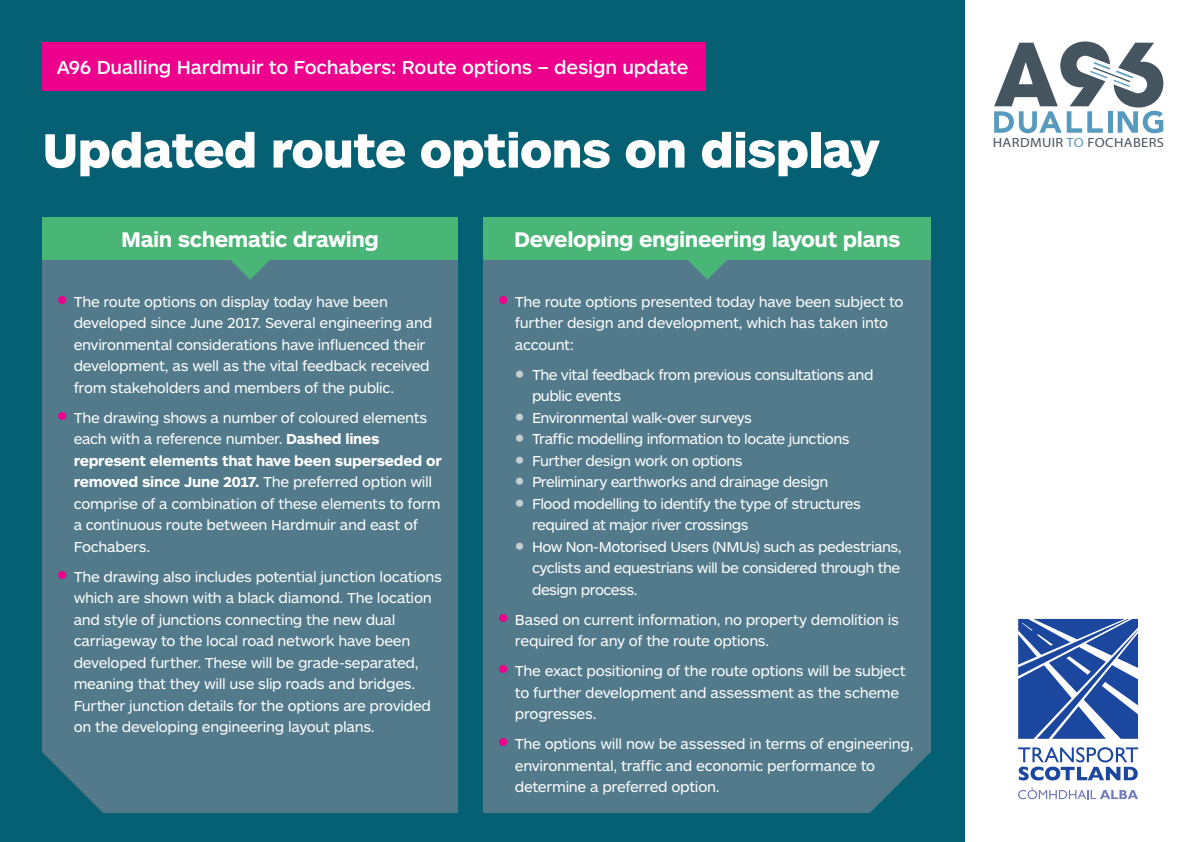
<style>
.page{position:relative;width:1192px;height:842px;background:#046072}
.page>*{position:absolute;margin:0;border:0;box-sizing:border-box;transform-origin:0 0}
.t1{font:900 50px "ARS Maquette Pro";letter-spacing:-.015em;color:#fff}
.t2{font:700 22px "ARS Maquette Pro";letter-spacing:-.02em;color:#fff}
.t3{font:500 19.5px "ARS Maquette Pro";letter-spacing:-.01em;color:#fff}
.t4{font:15px/21.5px "ARS Maquette Pro";letter-spacing:-.02em;color:#fff}
.t5{font:15px "ARS Maquette Pro";letter-spacing:-.04em;color:#fff}
.t6{font:13.3px "Myriad Pro";letter-spacing:.025em;color:#455560;scale:1.09 1}
.s1{font-size:30px;color:#ec008c}
.s2{font-weight:700}
.s3{font-size:26.5px;color:#c5ced4}
.s4{color:#569bbe}
</style>
<div class="page">
<div style="left:965px;top:0;width:227px;height:842px;background:#fff"></div>
<svg style="left:1018px;top:747px;width:120px;height:33px"></svg>
<svg style="left:1018px;top:787px;width:120px;height:12px"></svg>
<svg style="left:1018px;top:619px;width:120px;height:120px"></svg>
<svg style="left:994px;top:41px;width:169px;height:92px"></svg>
<div style="left:43px;top:43px;width:663px;height:48px;background:#ec008c"></div>
<div style="left:43px;top:259px;width:415px;height:554px;background:#527a8a"></div>
<div style="left:484px;top:259px;width:447px;height:554px;background:#527a8a"></div>
<div style="left:43px;top:217px;width:415px;height:42px;background:#49b678"></div>
<div style="left:484px;top:217px;width:447px;height:42px;background:#49b678"></div>
<svg style="left:230px;top:259px;width:41px;height:21px"></svg>
<svg style="left:687px;top:259px;width:41px;height:21px"></svg>
<svg style="left:42px;top:746px;width:61px;height:67px"></svg>
<svg style="left:870px;top:752px;width:61px;height:61px"></svg>
<h3 class="t3" style="left:57px;top:55px;width:633px">A96 Dualling Hardmuir to Fochabers: Route options – design update</h3>
<h1 class="t1" style="left:43px;top:118px;width:839px">Updated route options on display</h1>
<p class="t2" style="left:121px;top:225px;width:259px">Main schematic drawing</p>
<p class="t4" style="left:74px;top:290px;width:360px;text-indent:-17px"><span class="s1">•</span> The route options on display today have been developed since June 2017. Several engineering and environmental considerations have influenced their development, as well as the vital feedback received from stakeholders and members of the public.</p>
<p class="t4" style="left:74px;top:406px;width:370px;text-indent:-17px"><span class="s1">•</span> The drawing shows a number of coloured elements each with a reference number. <span class="s2">Dashed lines represent elements that have been superseded or removed since June 2017.</span> The preferred option will comprise of a combination of these elements to form a continuous route between Hardmuir and east of Fochabers.</p>
<p class="t4" style="left:74px;top:565px;width:370px;text-indent:-17px"><span class="s1">•</span> The drawing also includes potential junction locations which are shown with a black diamond. The location and style of junctions connecting the new dual carriageway to the local road network have been developed further. These will be grade-separated, meaning that they will use slip roads and bridges.<br>Further junction details for the options are provided on the developing engineering layout plans.</p>
<p class="t2" style="left:514px;top:225px;width:388px">Developing engineering layout plans</p>
<p class="t4" style="left:515px;top:290px;width:390px;text-indent:-17px"><span class="s1">•</span> The route options presented today have been subject to further design and development, which has taken into account:</p>
<p class="t4" style="left:532px;top:363px;width:343px;text-indent:-17px"><span class="s3">•</span> The vital feedback from previous consultations and public events</p>
<p class="t5" style="left:515px;top:408px;width:239px"><span class="s3">•</span> Environmental walk-over surveys</p>
<p class="t4" style="left:515px;top:428px;width:336px"><span class="s3">•</span> Traffic modelling information to locate junctions</p>
<p class="t4" style="left:515px;top:449px;width:229px"><span class="s3">•</span> Further design work on options</p>
<p class="t4" style="left:515px;top:471px;width:315px"><span class="s3">•</span> Preliminary earthworks and drainage design</p>
<p class="t4" style="left:532px;top:492px;width:330px;text-indent:-17px"><span class="s3">•</span> Flood modelling to identify the type of structures required at major river crossings</p>
<p class="t4" style="left:532px;top:535px;width:371px;text-align:justify;text-indent:-17px"><span class="s3">•</span> How Non-Motorised Users (NMUs) such as pedestrians, cyclists and equestrians will be considered through the design process.</p>
<p class="t4" style="left:515px;top:608px;width:385px;text-indent:-17px"><span class="s1">•</span> Based on current information, no property demolition is required for any of the route options.</p>
<p class="t4" style="left:515px;top:660px;width:392px;text-indent:-17px"><span class="s1">•</span> The exact positioning of the route options will be subject to further development and assessment as the scheme progresses.</p>
<p class="t4" style="left:515px;top:733px;width:400px;text-indent:-17px"><span class="s1">•</span> The options will now be assessed in terms of engineering, environmental, traffic and economic performance to determine a preferred option.</p>
<p class="t6" style="left:993px;top:134px;width:159px">HARDMUIR <span class="s4">TO</span> FOCHABERS</p>
</div>
